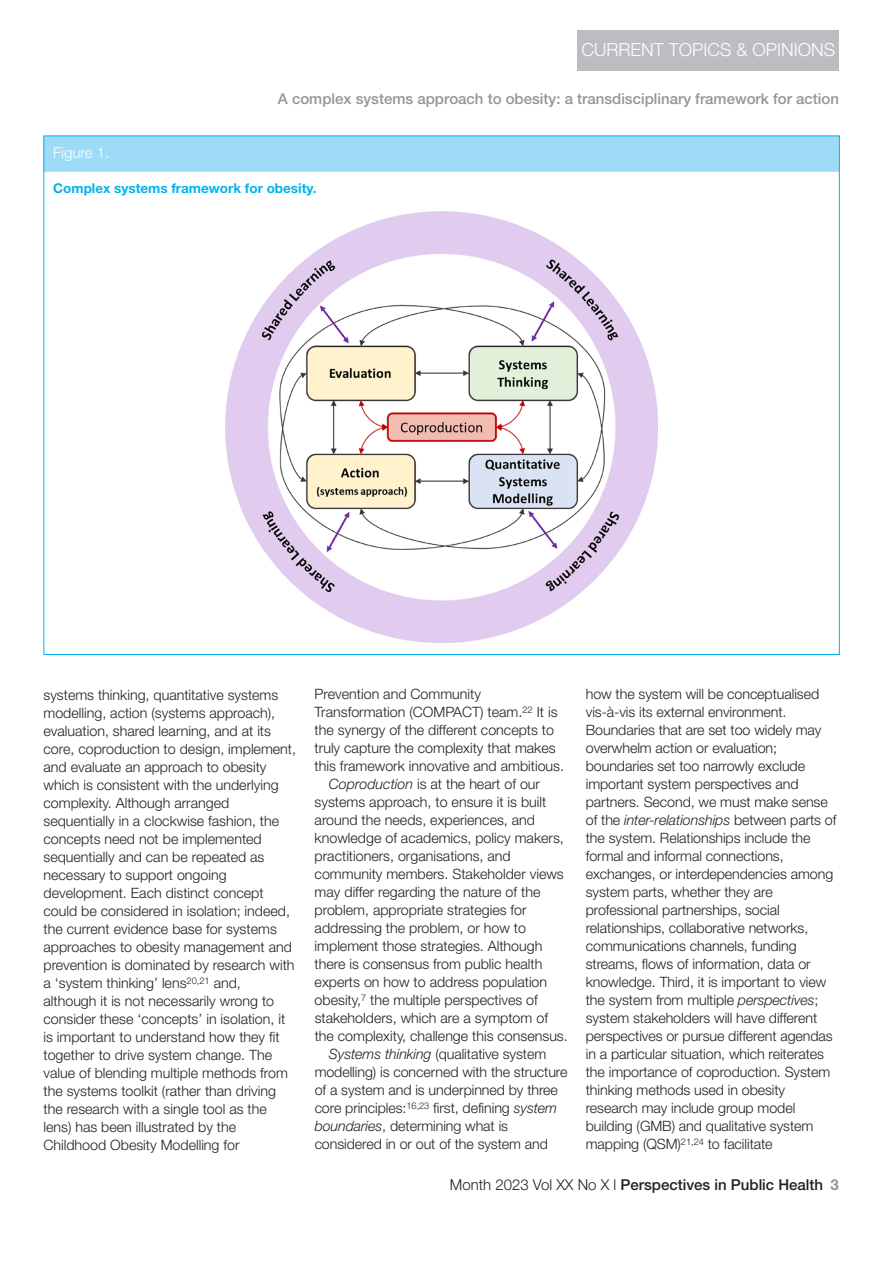
<style>
.page{position:relative;width:893px;height:1263px;background:#fff}
.page>*{position:absolute;margin:0;border:0;box-sizing:border-box;transform-origin:0 0}
.t1{font:300 18px "Helvetica Neue LT Std";color:#fff}
.t2{font:500 15px "Helvetica Neue LT Std";color:#939598}
.t3{font:500 15px "Helvetica Neue LT Std";color:#231f20}
.t4{font:300 15px "Helvetica Neue LT Std";color:#fff}
.t5{font:300 14.25px/18px "Helvetica Neue LT Std";color:#231f20}
.t6{font:700 13.5px "Helvetica Neue LT Std";color:#00b3ee}
.s1{font-style:italic}
.s2{font-weight:300}
.s3{font-weight:700;color:#939598}
</style>
<div class="page">
<div style="left:578px;top:30px;width:261px;height:40px;background:#bcbdc0"></div>
<div style="left:44px;top:136px;width:796px;height:36px;background:#9ddbf7"></div>
<img style="left:226px;top:211px;width:432px;height:432px">
<p class="t1" style="left:581px;top:39px;width:255px">Current Topics &amp; Opin ions</p>
<p class="t2" style="left:278px;top:90px;width:563px">A complex systems approach to obesity: a transdisciplinary framework for action</p>
<p class="t4" style="left:53px;top:144px;width:58px">Figure 1.</p>
<p class="t6" style="left:53px;top:180px;width:265px">Complex systems framework for obesity.</p>
<p class="t5" style="left:43px;top:685px;width:254px">systems thinking, quantitative systems modelling, action (systems approach), evaluation, shared learning, and at its core, coproduction to design, implement, and evaluate an approach to obesity which is consistent with the underlying complexity. Although arranged sequentially in a clockwise fashion, the concepts need not be implemented sequentially and can be repeated as necessary to support ongoing development. Each distinct concept could be considered in isolation; indeed, the current evidence base for systems approaches to obesity management and prevention is dominated by research with a ‘system thinking’ lens<sup>20,21</sup> and, although it is not necessarily wrong to consider these ‘concepts’ in isolation, it is important to understand how they fit together to drive system change. The value of blending multiple methods from the systems toolkit (rather than driving the research with a single tool as the lens) has been illustrated by the Childhood Obesity Modelling for</p>
<p class="t5" style="left:315px;top:685px;width:168px">Prevention and Community</p>
<p class="t5" style="left:315px;top:703px;width:244px">Transformation (COMPACT) team.<sup>22</sup> It is</p>
<p class="t5" style="left:315px;top:721px;width:241px">the synergy of the different concepts to</p>
<p class="t5" style="left:315px;top:739px;width:242px">truly capture the complexity that makes</p>
<p class="t5" style="left:315px;top:757px;width:251px">this framework innovative and ambitious.</p>
<p class="t5" style="left:329px;top:775px;width:213px"><span class="s1">Coproduction</span> is at the heart of our</p>
<p class="t5" style="left:315px;top:793px;width:233px">systems approach, to ensure it is built</p>
<p class="t5" style="left:315px;top:811px;width:222px">around the needs, experiences, and</p>
<p class="t5" style="left:315px;top:829px;width:251px">knowledge of academics, policy makers,</p>
<p class="t5" style="left:315px;top:847px;width:198px">practitioners, organisations, and</p>
<p class="t5" style="left:315px;top:865px;width:251px">community members. Stakeholder views</p>
<p class="t5" style="left:315px;top:883px;width:227px">may differ regarding the nature of the</p>
<p class="t5" style="left:315px;top:901px;width:213px">problem, appropriate strategies for</p>
<p class="t5" style="left:315px;top:919px;width:213px">addressing the problem, or how to</p>
<p class="t5" style="left:315px;top:937px;width:229px">implement those strategies. Although</p>
<p class="t5" style="left:315px;top:955px;width:229px">there is consensus from public health</p>
<p class="t5" style="left:315px;top:973px;width:234px">experts on how to address population</p>
<p class="t5" style="left:315px;top:991px;width:225px">obesity,<sup>7</sup> the multiple perspectives of</p>
<p class="t5" style="left:315px;top:1009px;width:235px">stakeholders, which are a symptom of</p>
<p class="t5" style="left:315px;top:1027px;width:255px">the complexity, challenge this consensus.</p>
<p class="t5" style="left:329px;top:1045px;width:219px"><span class="s1">Systems thinking</span> (qualitative system</p>
<p class="t5" style="left:315px;top:1063px;width:254px">modelling) is concerned with the structure</p>
<p class="t5" style="left:315px;top:1081px;width:245px">of a system and is underpinned by three</p>
<p class="t5" style="left:315px;top:1099px;width:244px">core principles:<sup>16,23</sup> first, defining <span class="s1">system</span></p>
<p class="t5" style="left:315px;top:1117px;width:195px"><span class="s1">boundaries</span>, determining what is</p>
<p class="t5" style="left:315px;top:1135px;width:235px">considered in or out of the system and</p>
<p class="t5" style="left:586px;top:685px;width:252px">how the system will be conceptualised vis-à-vis its external environment.<br>Boundaries that are set too widely may overwhelm action or evaluation; boundaries set too narrowly exclude important system perspectives and partners. Second, we must make sense of the <span class="s1">inter-relationships</span> between parts of the system. Relationships include the formal and informal connections, exchanges, or interdependencies among system parts, whether they are professional partnerships, social relationships, collaborative networks, communications channels, funding streams, flows of information, data or knowledge. Third, it is important to view the system from multiple <span class="s1">perspectives</span>; system stakeholders will have different perspectives or pursue different agendas in a particular situation, which reiterates the importance of coproduction. System thinking methods used in obesity research may include group model building (GMB) and qualitative system mapping (QSM)<sup>21,24</sup> to facilitate</p>
<p class="t3" style="left:450px;top:1175px;width:391px"><span class="s2">Month 2023 Vol XX No X l</span> Perspectives in Public Health <span class="s3">3</span></p>
</div>
